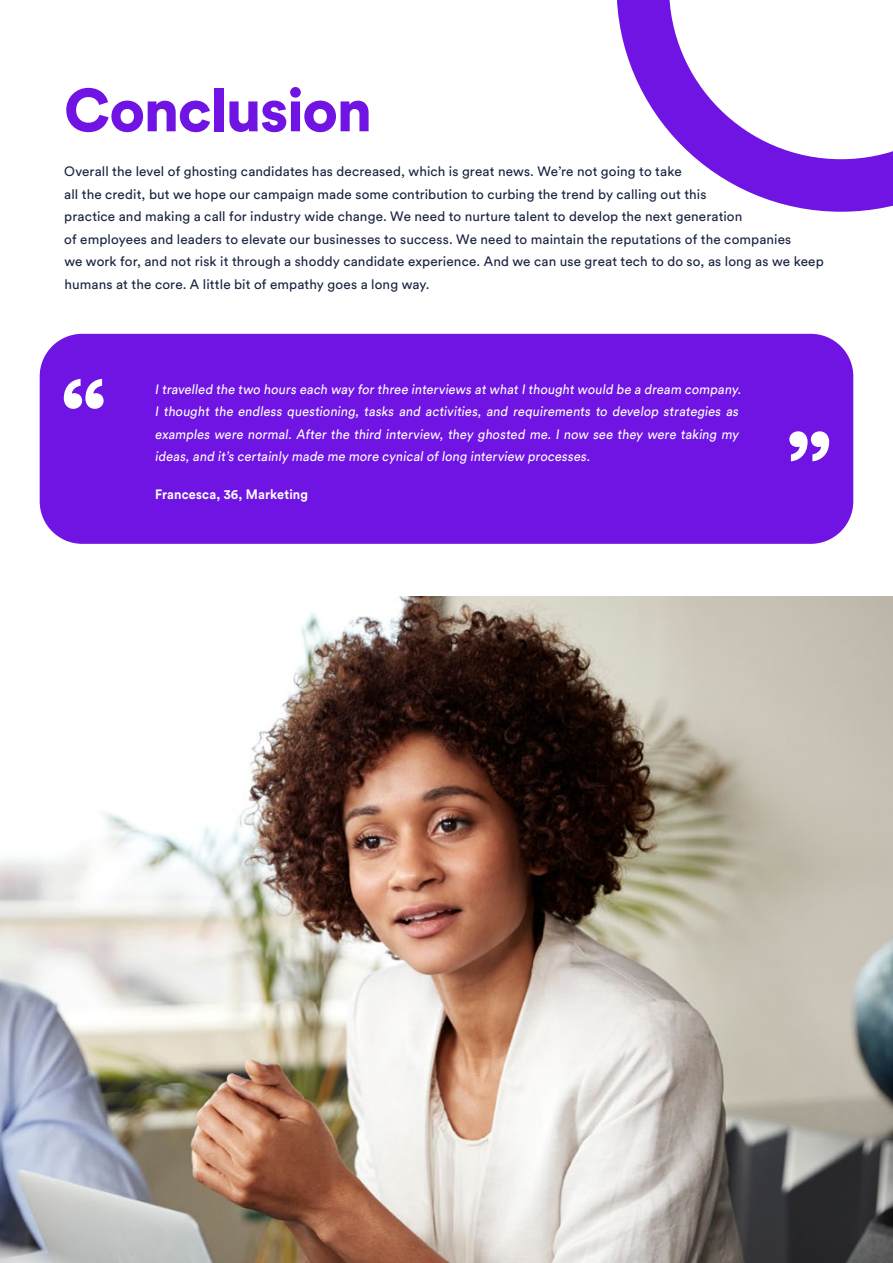
<style>
.page{position:relative;width:893px;height:1263px;background:#fff}
.page>*{position:absolute;margin:0;border:0;box-sizing:border-box;transform-origin:0 0}
.t1{font:900 60px "Circular Std";letter-spacing:-.02em;color:#6f14e3}
.t2{font:13.5px/22.5px "Circular Std";letter-spacing:.01em;color:#192441}
.t3{font:13.5px/22.5px "Circular Std";color:#fff;scale:.94 1}
.t4{font:700 13.5px "Circular Std";letter-spacing:.015em;color:#fff;scale:.94 1}
</style>
<div class="page">
<svg style="left:617px;top:0;width:276px;height:212px"></svg>
<div style="left:40px;top:334px;width:813px;height:210px;background:#6f14e3;border-radius:43px"></div>
<svg style="left:64px;top:379px;width:40px;height:30px"></svg>
<svg style="left:789px;top:431px;width:40px;height:30px"></svg>
<img style="left:0;top:596px;width:893px;height:667px">
<h1 class="t1" style="left:64px;top:70px;width:310px">Conclusion</h1>
<p class="t2" style="left:64px;top:160px;width:761px">Overall the level of ghosting candidates has decreased, which is great news. We’re not going to take<br>all the credit, but we hope our campaign made some contribution to curbing the trend by calling out this<br>practice and making a call for industry wide change. We need to nurture talent to develop the next generation<br>of employees and leaders to elevate our businesses to success. We need to maintain the reputations of the companies<br>we work for, and not risk it through a shoddy candidate experience. And we can use great tech to do so, as long as we keep humans at the core. A little bit of empathy goes a long way.</p>
<p class="t3" style="left:155px;top:378px;width:627px">I travelled the two hours each way for three interviews at what I thought would be a dream company.<br>I thought the endless questioning, tasks and activities, and requirements to develop strategies as examples were normal. After the third interview, they ghosted me. I now see they were taking my ideas, and it’s certainly made me more cynical of long interview processes.</p>
<p class="t4" style="left:155px;top:485px;width:164px">Francesca, 36, Marketing</p>
</div>
